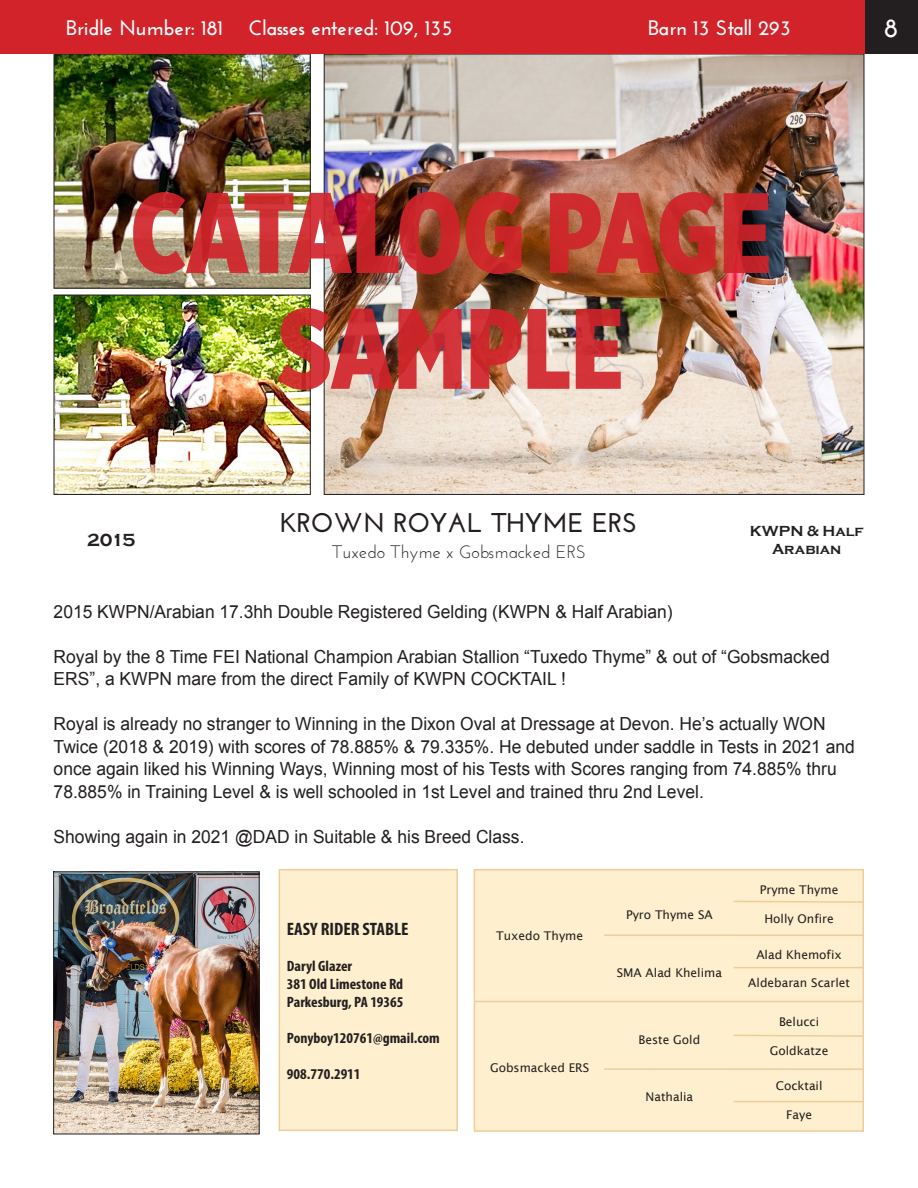
<style>
.page{position:relative;width:918px;height:1188px;background:#fff}
.page>*{position:absolute;margin:0;border:0;box-sizing:border-box;transform-origin:0 0}
.t1{font:900 114px/115.8px "Gotham X Narrow";color:#d1232a;text-align:center}
.t2{font:700 27px "Josefin Sans";color:#231f20}
.t3{font:700 27px "Josefin Sans";color:#fff}
.t4{font:700 21px "Josefin Sans";color:#fff}
.t5{font:18px/22.5px "Arial";color:#231f20}
.t6{font:18px "Josefin Sans";color:#231f20}
.t7{font:700 condensed 18px "Myriad Pro";color:#231f20;scale:1.04 1}
.t8{font:700 18px "Copperplate Gothic";color:#231f20}
.t9{font:700 condensed 15px/18px "Myriad Pro";color:#231f20;scale:1.04 1}
.t10{font:700 15px/18px "Copperplate Gothic";color:#231f20;text-align:center}
.t11{font:12px "Lucida Sans";color:#231f20}
</style>
<div class="page">
<img style="left:326px;top:56px;width:536px;height:437px">
<img style="left:56px;top:56px;width:252px;height:230px">
<div style="left:54px;top:54px;width:256px;height:234px;border:1px solid #231f20"></div>
<img style="left:56px;top:297px;width:252px;height:196px">
<div style="left:54px;top:295px;width:256px;height:200px;border:1px solid #231f20"></div>
<div style="left:279px;top:870px;width:178px;height:260px;background:#fef0ce"></div>
<div style="left:279px;top:869px;width:179px;height:262px;border:2px solid #eecd9b"></div>
<img style="left:55px;top:874px;width:202px;height:258px">
<div style="left:53px;top:872px;width:206px;height:262px;border:1px solid #231f20"></div>
<div style="left:864px;top:0;width:54px;height:54px;background:#231f20"></div>
<div style="left:0;top:0;width:865px;height:54px;background:#d2232a"></div>
<div style="left:474px;top:870px;width:389px;height:261px;background:#fef0ce"></div>
<div style="left:474px;top:869px;width:390px;height:263px;border:2px solid #eecd9b"></div>
<hr style="left:474px;top:1001px;width:390px;height:1px;background:#eecd9b">
<hr style="left:604px;top:934px;width:260px;height:2px;background:#eecd9b">
<svg style="left:733px;top:900px;width:131px;height:4px"></svg>
<hr style="left:734px;top:967px;width:130px;height:1px;background:#eecd9b">
<hr style="left:604px;top:1068px;width:260px;height:2px;background:#eecd9b">
<svg style="left:733px;top:1034px;width:131px;height:4px"></svg>
<hr style="left:734px;top:1101px;width:130px;height:1px;background:#eecd9b">
<p class="t4" style="left:66px;top:15px;width:388px">Bridle Number: 181 Classes entered: 109, 135</p>
<p class="t4" style="left:648px;top:15px;width:145px">Barn 13 Stall 293</p>
<h2 class="t3" style="left:884px;top:12px;width:15px">8</h2>
<h1 class="t1" style="left:130px;top:174px;width:643px">CATALOG PAGE<br>SAMPLE</h1>
<p class="t8" style="left:87px;top:530px;width:50px">2015</p>
<h2 class="t2" style="left:281px;top:507px;width:358px">KROWN ROYAL THYME ERS</h2>
<p class="t6" style="left:332px;top:540px;width:255px">Tuxedo Thyme x Gobsmacked ERS</p>
<p class="t10" style="left:750px;top:523px;width:115px">KWPN &amp; Half<br>Arabian</p>
<p class="t5" style="left:54px;top:601px;width:621px">2015 KWPN/Arabian 17.3hh Double Registered Gelding (KWPN &amp; Half Arabian)</p>
<p class="t5" style="left:54px;top:646px;width:778px">Royal by the 8 Time FEI National Champion Arabian Stallion “Tuxedo Thyme” &amp; out of “Gobsmacked<br>ERS”, a KWPN mare from the direct Family of KWPN COCKTAIL !</p>
<p class="t5" style="left:54px;top:713px;width:803px">Royal is already no stranger to Winning in the Dixon Oval at Dressage at Devon. He’s actually WON Twice (2018 &amp; 2019) with scores of 78.885% &amp; 79.335%. He debuted under saddle in Tests in 2021 and once again liked his Winning Ways, Winning most of his Tests with Scores ranging from 74.885% thru 78.885% in Training Level &amp; is well schooled in 1st Level and trained thru 2nd Level.</p>
<p class="t5" style="left:54px;top:826px;width:472px">Showing again in 2021 @DAD in Suitable &amp; his Breed Class.</p>
<p class="t7" style="left:287px;top:918px;width:119px">EASY RIDER STABLE</p>
<p class="t9" style="left:287px;top:956px;width:114px">Daryl Glazer<br>381 Old Limestone Rd<br>Parkesburg, PA 19365</p>
<p class="t9" style="left:287px;top:1028px;width:148px">Ponyboy120761@gmail.com</p>
<p class="t9" style="left:287px;top:1064px;width:72px">908.770.2911</p>
<p class="t11" style="left:496px;top:929px;width:88px">Tuxedo Thyme</p>
<p class="t11" style="left:490px;top:1061px;width:101px">Gobsmacked ERS</p>
<p class="t11" style="left:626px;top:908px;width:88px">Pyro Thyme SA</p>
<p class="t11" style="left:617px;top:965px;width:107px">SMA Alad Khelima</p>
<p class="t11" style="left:639px;top:1032px;width:63px">Beste Gold</p>
<p class="t11" style="left:646px;top:1090px;width:49px">Nathalia</p>
<p class="t11" style="left:760px;top:883px;width:80px">Pryme Thyme</p>
<p class="t11" style="left:764px;top:912px;width:71px">Holly Onfire</p>
<p class="t11" style="left:756px;top:948px;width:87px">Alad Khemofix</p>
<p class="t11" style="left:748px;top:976px;width:103px">Aldebaran Scarlet</p>
<p class="t11" style="left:779px;top:1015px;width:42px">Belucci</p>
<p class="t11" style="left:770px;top:1044px;width:60px">Goldkatze</p>
<p class="t11" style="left:776px;top:1079px;width:48px">Cocktail</p>
<p class="t11" style="left:786px;top:1108px;width:28px">Faye</p>
</div>
